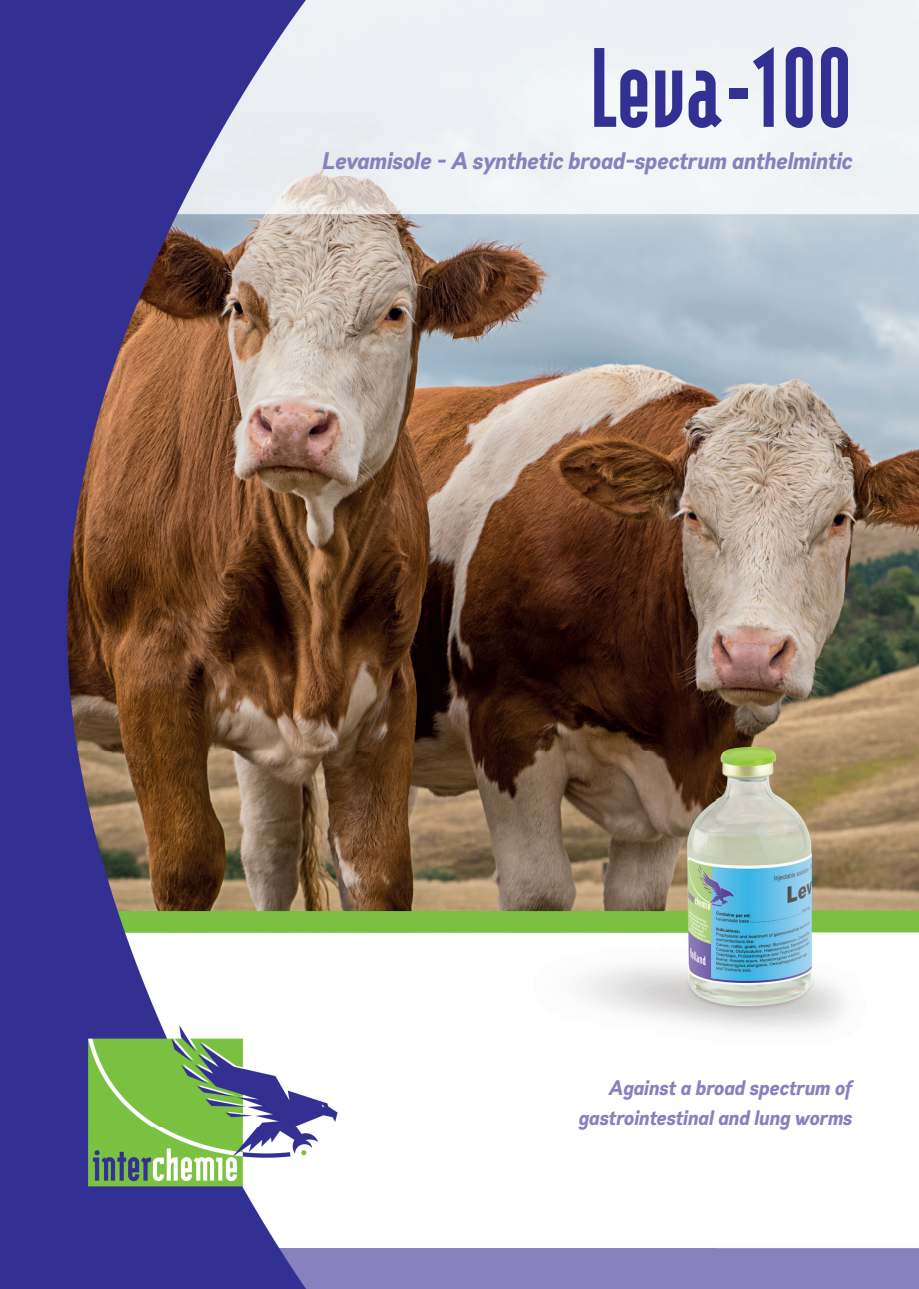
<style>
.page{position:relative;width:919px;height:1289px;background:#fff}
.page>*{position:absolute;margin:0;border:0;box-sizing:border-box;transform-origin:0 0}
.t1{font:900 135px "Modula Sans";color:#323092}
.t2{font:24px "Gabriel Sans Cond Bold Italic";color:#8781bd}
.t3{font:21px/30px "Gabriel Sans Cond Bold Italic";color:#8781bd;text-align:right}
</style>
<div class="page">
<img style="left:0;top:0;width:918px;height:1288px">
<h1 class="t1" style="left:590px;top:26px;width:263px">Leva-100</h1>
<p class="t2" style="left:322px;top:146px;width:531px">Levamisole - A synthetic broad-spectrum anthelmintic</p>
<p class="t3" style="left:578px;top:1072px;width:275px">Against a broad spectrum of gastrointestinal and lung worms</p>
</div>
